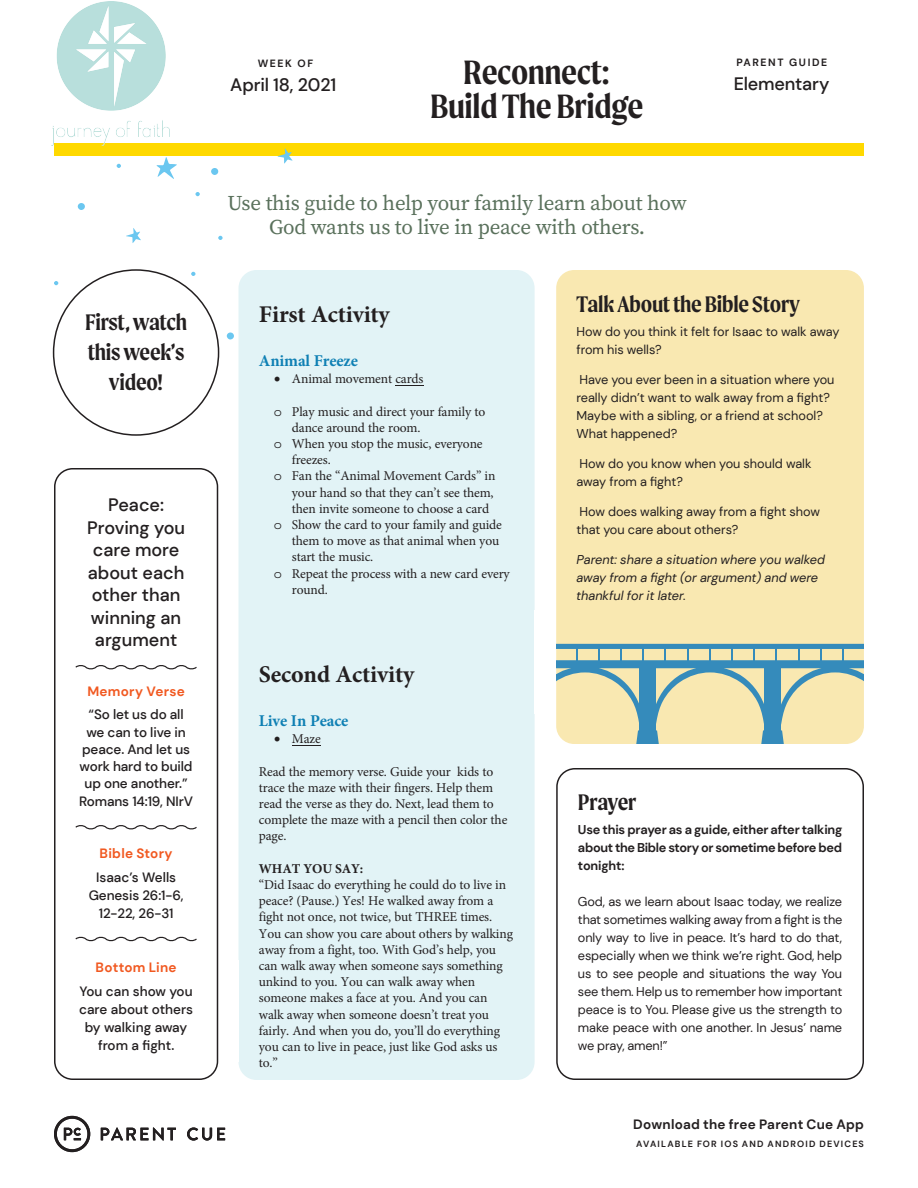
<style>
.page{position:relative;width:918px;height:1188px;background:#fff}
.page>*{position:absolute;margin:0;border:0;box-sizing:border-box;transform-origin:0 0}
.t1{font:600 36px/34px "Moret";letter-spacing:-.01em;color:#231f20;text-align:center}
.t2{font:600 24px/30px "Moret";letter-spacing:-.01em;color:#231f20;text-align:center}
.t3{font:700 24px "Minion Pro";letter-spacing:-.005em;color:#231f20}
.t4{font:21px/24px "Source Serif Pro";letter-spacing:-.01em;color:#5a715c;text-align:center}
.t5{font:500 18px/22.5px "DM Sans";color:#231f20;text-align:center}
.t6{font:700 16.5px "Minion Pro";letter-spacing:-.01em;color:#0f80b4}
.t7{font:13.5px/16.2px "Minion Pro";letter-spacing:-.01em;color:#231f20}
.t8{font:500 13.5px/17.4px "DM Sans";letter-spacing:-.01em;color:#231f20;text-align:center}
.t9{font:700 13.5px "DM Sans";letter-spacing:.02em;color:#f15921}
.t10{font:700 13.5px "DM Sans";letter-spacing:.015em;color:#231f20}
.t11{font:700 13.5px "Minion Pro";letter-spacing:-.01em;color:#231f20}
.t12{font:12.75px/18px "DM Sans";color:#231f20}
.t13{font:italic 12.75px/18px "DM Sans";color:#231f20}
.t14{font:700 12.75px/18px "DM Sans";letter-spacing:-.025em;color:#231f20;text-align:justify}
.t15{font:700 10.5px "DM Sans";letter-spacing:.15em;color:#231f20}
.t16{font:700 9px "DM Sans";letter-spacing:.135em;color:#231f20}
.s1{font-family:"Courier Std"}
</style>
<div class="page">
<div style="left:556px;top:270px;width:308px;height:474px;background:#f9e8b1;border-radius:18px"></div>
<div style="left:54px;top:144px;width:810px;height:12px;background:#ffd900"></div>
<svg style="left:556px;top:644px;width:308px;height:100px"></svg>
<div style="left:504px;top:660px;width:411px;height:8px;background:#358bbb"></div>
<div style="left:864px;top:570px;width:54px;height:190px;background:#fff"></div>
<div style="left:239px;top:270px;width:296px;height:810px;background:#e2f3f6;border-radius:18px"></div>
<svg style="left:101px;top:1127px;width:75px;height:14px"></svg>
<svg style="left:187px;top:1127px;width:38px;height:14px"></svg>
<svg style="left:54px;top:1116px;width:36px;height:36px"></svg>
<div style="left:556px;top:768px;width:308px;height:312px;border:2px solid #231f20;border-radius:18px"></div>
<svg style="left:75px;top:665px;width:122px;height:5px"></svg>
<svg style="left:75px;top:825px;width:122px;height:5px"></svg>
<svg style="left:75px;top:936px;width:122px;height:6px"></svg>
<div style="left:54px;top:468px;width:164px;height:612px;border:2px solid #231f20;border-radius:18px"></div>
<div style="left:535px;top:611px;width:21px;height:103px;background:#fff"></div>
<div style="left:211px;top:168px;width:7px;height:7px;background:#6bc7f0;border-radius:50%"></div>
<div style="left:227px;top:332px;width:7px;height:8px;background:#6bc7f0;border-radius:50%"></div>
<div style="left:78px;top:203px;width:7px;height:7px;background:#6bc7f0;border-radius:50%"></div>
<svg style="left:54px;top:281px;width:4px;height:4px"></svg>
<svg style="left:218px;top:236px;width:5px;height:4px"></svg>
<svg style="left:117px;top:164px;width:4px;height:4px"></svg>
<svg style="left:195px;top:192px;width:5px;height:4px"></svg>
<svg style="left:191px;top:272px;width:5px;height:4px"></svg>
<svg style="left:157px;top:157px;width:20px;height:22px"></svg>
<svg style="left:126px;top:228px;width:15px;height:15px"></svg>
<svg style="left:278px;top:148px;width:14px;height:16px"></svg>
<img style="left:52px;top:1px;width:118px;height:145px">
<p class="t15" style="left:258px;top:56px;width:57px">WEEK OF</p>
<h3 class="t5" style="left:230px;top:73px;width:107px">April 18, 2021</h3>
<h1 class="t1" style="left:430px;top:55px;width:215px">Reconnect:<br>Build The Bridge</h1>
<h3 class="t4" style="left:227px;top:191px;width:461px">Use this guide to help your family learn about how<br>God wants us to live in peace with others.</h3>
<p class="t15" style="left:736px;top:56px;width:92px">PARENT GUIDE</p>
<h3 class="t5" style="left:734px;top:72px;width:97px">Elementary</h3>
<h2 class="t2" style="left:85px;top:307px;width:104px">First, watch this week’s video!</h2>
<h2 class="t3" style="left:259px;top:298px;width:132px">First Activity</h2>
<p class="t6" style="left:259px;top:349px;width:100px">Animal Freeze</p>
<p class="t7" style="left:274px;top:371px;width:151px">• Animal movement cards</p>
<p class="t7" style="left:274px;top:403px;width:213px"><span class="s1">o</span> Play music and direct your family to</p>
<p class="t7" style="left:292px;top:419px;width:130px">dance around the room.</p>
<p class="t7" style="left:274px;top:436px;width:210px"><span class="s1">o</span> When you stop the music, everyone</p>
<p class="t7" style="left:292px;top:452px;width:40px">freezes.</p>
<p class="t7" style="left:274px;top:468px;width:223px"><span class="s1">o</span> Fan the “Animal Movement Cards” in</p>
<p class="t7" style="left:292px;top:484px;width:203px">your hand so that they can’t see them,</p>
<p class="t7" style="left:292px;top:500px;width:199px">then invite someone to choose a card</p>
<p class="t7" style="left:274px;top:517px;width:230px"><span class="s1">o</span> Show the card to your family and guide</p>
<p class="t7" style="left:292px;top:533px;width:209px">them to move as that animal when you</p>
<p class="t7" style="left:292px;top:549px;width:83px">start the music.</p>
<p class="t7" style="left:274px;top:565px;width:237px"><span class="s1">o</span> Repeat the process with a new card every</p>
<p class="t7" style="left:292px;top:581px;width:37px">round.</p>
<h3 class="t5" style="left:87px;top:494px;width:100px">Peace:<br>Proving you care more about each other than winning an argument</h3>
<p class="t9" style="left:87px;top:683px;width:99px">Memory Verse</p>
<p class="t8" style="left:79px;top:706px;width:115px">“So let us do all we can to live in peace. And let us work hard to build up one another.”<br>Romans 14:19, NIrV</p>
<h2 class="t3" style="left:259px;top:658px;width:157px">Second Activity</h2>
<p class="t6" style="left:259px;top:709px;width:91px">Live In Peace</p>
<p class="t7" style="left:274px;top:731px;width:48px">• Maze</p>
<p class="t7" style="left:259px;top:763px;width:250px">Read the memory verse. Guide your kids to trace the maze with their fingers. Help them read the verse as they do. Next, lead them to complete the maze with a pencil then color the page.</p>
<p class="t11" style="left:259px;top:859px;width:106px">WHAT YOU SAY:</p>
<p class="t7" style="left:259px;top:877px;width:256px">“Did Isaac do everything he could do to live in peace? (Pause.) Yes! He walked away from a fight not once, not twice, but THREE times.<br>You can show you care about others by walking away from a fight, too. With God’s help, you can walk away when someone says something unkind to you. You can walk away when someone makes a face at you. And you can walk away when someone doesn’t treat you fairly. And when you do, you’ll do everything you can to live in peace, just like God asks us to.”</p>
<p class="t9" style="left:100px;top:845px;width:75px">Bible Story</p>
<p class="t8" style="left:89px;top:868px;width:96px;line-height:18px">Isaac’s Wells<br>Genesis 26:1-6,<br>12-22, 26-31</p>
<p class="t9" style="left:96px;top:959px;width:83px">Bottom Line</p>
<p class="t8" style="left:79px;top:982px;width:115px;line-height:18px">You can show you care about others by walking away from a fight.</p>
<h2 class="t2" style="left:576px;top:289px;width:225px">Talk About the Bible Story</h2>
<p class="t12" style="left:576px;top:322px;width:265px">How do you think it felt for Isaac to walk away from his wells?</p>
<p class="t12" style="left:576px;top:371px;width:260px">Have you ever been in a situation where you really didn’t want to walk away from a fight?<br>Maybe with a sibling, or a friend at school?<br>What happened?</p>
<p class="t12" style="left:576px;top:455px;width:237px">How do you know when you should walk away from a fight?</p>
<p class="t12" style="left:576px;top:503px;width:245px">How does walking away from a fight show that you care about others?</p>
<p class="t13" style="left:576px;top:551px;width:250px">Parent: share a situation where you walked away from a fight (or argument) and were thankful for it later.</p>
<h2 class="t2" style="left:578px;top:787px;width:60px">Prayer</h2>
<p class="t14" style="left:578px;top:821px;width:266px">Use this prayer as a guide, either after talking about the Bible story or sometime before bed tonight:</p>
<p class="t12" style="left:578px;top:893px;width:266px;text-align:justify">God, as we learn about Isaac today, we realize that sometimes walking away from a fight is the only way to live in peace. It’s hard to do that, especially when we think we’re right. God, help us to see people and situations the way You see them. Help us to remember how important peace is to You. Please give us the strength to make peace with one another. In Jesus’ name we pray, amen!”</p>
<p class="t10" style="left:633px;top:1116px;width:232px">Download the free Parent Cue App</p>
<p class="t16" style="left:636px;top:1138px;width:229px">AVAILABLE FOR IOS AND ANDROID DEVICES</p>
</div>
